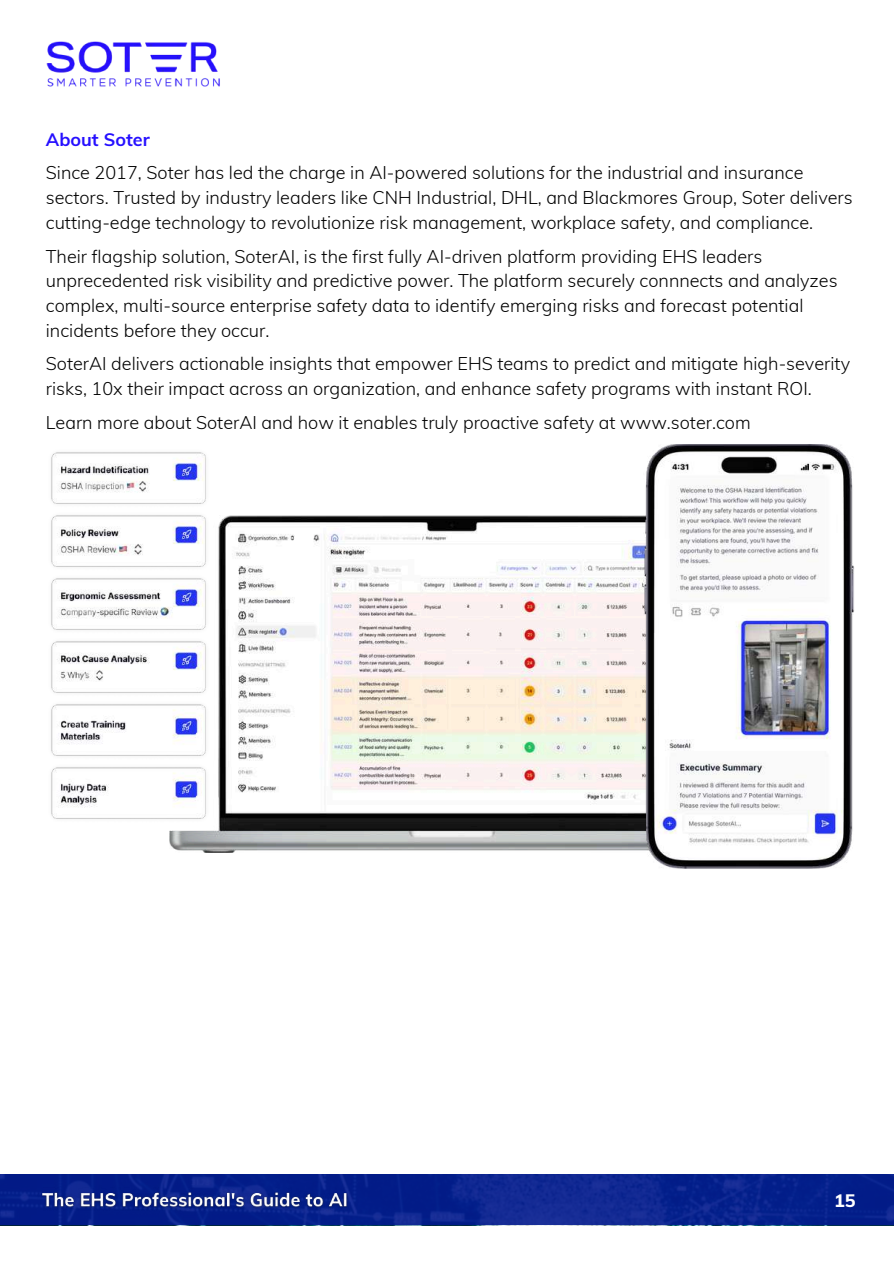
<style>
.page{position:relative;width:894px;height:1264px;background:#fff}
.page>*{position:absolute;margin:0;border:0;box-sizing:border-box;transform-origin:0 0}
.t1{font:300 18px/24.8px "Mulish";color:#000}
.t2{font:700 18px "Mulish";color:#2610ff}
.t3{font:800 18px "Mulish";color:#fff}
</style>
<div class="page">
<img style="left:46px;top:41px;width:174px;height:46px">
<svg style="left:0;top:1174px;width:893px;height:51px;background:#08218c"></svg>
<img style="left:38px;top:1187px;width:314px;height:26px">
<img style="left:169px;top:515px;width:474px;height:337px">
<img style="left:643px;top:445px;width:211px;height:423px">
<img style="left:51px;top:452px;width:160px;height:372px">
<p class="t2" style="left:46px;top:128px;width:105px">About Soter</p>
<p class="t1" style="left:46px;top:160px;width:808px">Since 2017, Soter has led the charge in AI-powered solutions for the industrial and insurance sectors. Trusted by industry leaders like CNH Industrial, DHL, and Blackmores Group, Soter delivers cutting-edge technology to revolutionize risk management, workplace safety, and compliance.</p>
<p class="t1" style="left:46px;top:243px;width:793px">Their flagship solution, SoterAI, is the first fully AI-driven platform providing EHS leaders unprecedented risk visibility and predictive power. The platform securely connnects and analyzes complex, multi-source enterprise safety data to identify emerging risks and forecast potential incidents before they occur.</p>
<p class="t1" style="left:46px;top:351px;width:805px">SoterAI delivers actionable insights that empower EHS teams to predict and mitigate high-severity risks, 10x their impact across an organization, and enhance safety programs with instant ROI.</p>
<p class="t1" style="left:46px;top:409px;width:706px">Learn more about SoterAI and how it enables truly proactive safety at www.soter.com</p>
<p class="t3" style="left:833px;top:1188px;width:23px">15</p>
</div>
